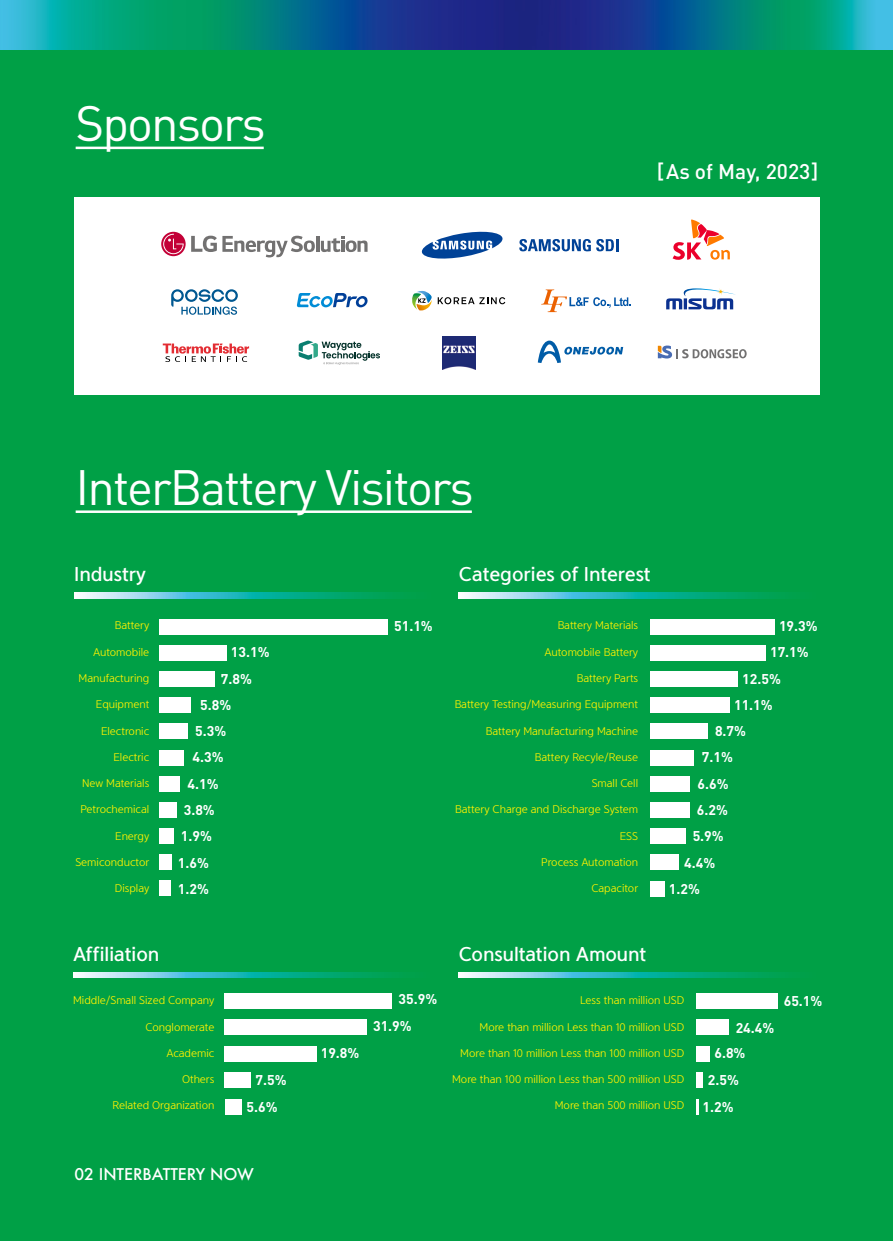
<style>
.page{position:relative;width:893px;height:1241px;background:#fff}
.page>*{position:absolute;margin:0;border:0;box-sizing:border-box;transform-origin:0 0}
.t1{font:49px "DIN Pro";letter-spacing:-.04em;color:#fff}
.t2{font:500 21px "DIN Pro";color:#fff}
.t3{font:17.5px "Yoon Gothic Std 770";color:#fff}
.t4{font:500 15.75px "Futura";color:#fff}
.t5{font:700 14px/26.8px "DIN Pro";color:#fff}
.t6{font:10.5px "Yoon Gothic Std 740";color:#fff100}
</style>
<div class="page">
<div style="left:0;top:42px;width:893px;height:1198px;background:#00a046"></div>
<hr style="left:76px;top:510px;width:396px;height:3px;background:#fff">
<img style="left:0;top:0;width:893px;height:50px">
<svg style="left:459px;top:972px;width:322px;height:5px"></svg>
<div style="left:696px;top:992px;width:82px;height:16px;background:#fff"></div>
<div style="left:696px;top:1019px;width:33px;height:15px;background:#fff"></div>
<div style="left:696px;top:1045px;width:13px;height:16px;background:#fff"></div>
<div style="left:696px;top:1072px;width:7px;height:15px;background:#fff"></div>
<hr style="left:696px;top:1098px;width:3px;height:16px;background:#fff">
<svg style="left:74px;top:592px;width:322px;height:6px"></svg>
<div style="left:159px;top:645px;width:67px;height:15px;background:#fff"></div>
<div style="left:159px;top:619px;width:229px;height:15px;background:#fff"></div>
<div style="left:159px;top:723px;width:29px;height:16px;background:#fff"></div>
<div style="left:159px;top:697px;width:32px;height:16px;background:#fff"></div>
<div style="left:159px;top:775px;width:21px;height:16px;background:#fff"></div>
<div style="left:159px;top:802px;width:17px;height:15px;background:#fff"></div>
<div style="left:159px;top:749px;width:25px;height:16px;background:#fff"></div>
<div style="left:159px;top:671px;width:56px;height:15px;background:#fff"></div>
<div style="left:159px;top:880px;width:12px;height:15px;background:#fff"></div>
<div style="left:159px;top:854px;width:13px;height:15px;background:#fff"></div>
<div style="left:159px;top:828px;width:15px;height:15px;background:#fff"></div>
<div style="left:650px;top:776px;width:40px;height:15px;background:#fff"></div>
<div style="left:650px;top:645px;width:115px;height:15px;background:#fff"></div>
<div style="left:650px;top:619px;width:124px;height:15px;background:#fff"></div>
<div style="left:650px;top:671px;width:88px;height:15px;background:#fff"></div>
<div style="left:650px;top:723px;width:58px;height:16px;background:#fff"></div>
<div style="left:650px;top:697px;width:79px;height:16px;background:#fff"></div>
<div style="left:650px;top:749px;width:44px;height:16px;background:#fff"></div>
<div style="left:650px;top:880px;width:15px;height:16px;background:#fff"></div>
<div style="left:650px;top:828px;width:36px;height:15px;background:#fff"></div>
<div style="left:650px;top:854px;width:29px;height:15px;background:#fff"></div>
<div style="left:650px;top:802px;width:40px;height:15px;background:#fff"></div>
<svg style="left:459px;top:592px;width:322px;height:6px"></svg>
<svg style="left:73px;top:972px;width:322px;height:5px"></svg>
<div style="left:225px;top:1019px;width:142px;height:15px;background:#fff"></div>
<div style="left:225px;top:992px;width:167px;height:16px;background:#fff"></div>
<div style="left:225px;top:1045px;width:92px;height:16px;background:#fff"></div>
<div style="left:225px;top:1098px;width:16px;height:16px;background:#fff"></div>
<div style="left:225px;top:1072px;width:26px;height:15px;background:#fff"></div>
<hr style="left:76px;top:147px;width:188px;height:2px;background:#fff">
<div style="left:74px;top:197px;width:745px;height:198px;background:#fff"></div>
<svg style="left:421px;top:231px;width:82px;height:28px"></svg>
<svg style="left:519px;top:239px;width:99px;height:12px"></svg>
<svg style="left:161px;top:232px;width:25px;height:24px"></svg>
<svg style="left:163px;top:234px;width:21px;height:20px"></svg>
<svg style="left:191px;top:236px;width:124px;height:21px"></svg>
<hr style="left:316px;top:236px;width:3px;height:16px;background:#727171">
<svg style="left:321px;top:236px;width:47px;height:16px"></svg>
<img style="left:443px;top:336px;width:32px;height:33px">
<svg style="left:297px;top:293px;width:71px;height:14px"></svg>
<svg style="left:412px;top:291px;width:20px;height:19px"></svg>
<svg style="left:438px;top:297px;width:67px;height:7px"></svg>
<svg style="left:299px;top:340px;width:81px;height:25px"></svg>
<svg style="left:666px;top:288px;width:70px;height:21px"></svg>
<svg style="left:541px;top:289px;width:90px;height:23px"></svg>
<svg style="left:163px;top:343px;width:86px;height:19px"></svg>
<svg style="left:538px;top:340px;width:85px;height:23px"></svg>
<svg style="left:673px;top:219px;width:57px;height:41px"></svg>
<svg style="left:171px;top:289px;width:67px;height:26px"></svg>
<svg style="left:658px;top:345px;width:89px;height:13px"></svg>
<h1 class="t1" style="left:76px;top:90px;width:192px">Sponsors</h1>
<h2 class="t2" style="left:657px;top:157px;width:163px">[As of May, 2023]</h2>
<h1 class="t1" style="left:76px;top:454px;width:400px">InterBattery Visitors</h1>
<h3 class="t3" style="left:74px;top:562px;width:73px">Industry</h3>
<p class="t6" style="left:115px;top:619px;width:36px">Battery</p>
<p class="t6" style="left:93px;top:645px;width:58px">Automobile</p>
<p class="t6" style="left:79px;top:671px;width:72px">Manufacturing</p>
<p class="t6" style="left:96px;top:697px;width:55px">Equipment</p>
<p class="t6" style="left:101px;top:724px;width:50px">Electronic</p>
<p class="t6" style="left:114px;top:750px;width:37px">Electric</p>
<p class="t6" style="left:82px;top:776px;width:69px">New Materials</p>
<p class="t6" style="left:80px;top:802px;width:70px">Petrochemical</p>
<p class="t6" style="left:115px;top:829px;width:36px">Energy</p>
<p class="t6" style="left:75px;top:855px;width:75px">Semiconductor</p>
<p class="t6" style="left:115px;top:881px;width:36px">Display</p>
<h3 class="t5" style="left:231px;top:638px;width:40px">13.1%</h3>
<h3 class="t5" style="left:221px;top:664px;width:33px">7.8%</h3>
<h3 class="t5" style="left:200px;top:690px;width:33px">5.8%</h3>
<h3 class="t5" style="left:195px;top:717px;width:33px">5.3%</h3>
<h3 class="t5" style="left:192px;top:743px;width:33px">4.3%</h3>
<h3 class="t5" style="left:184px;top:769px;width:36px;line-height:26.2px">4.1%<br>3.8%</h3>
<h3 class="t5" style="left:181px;top:822px;width:33px">1.9%</h3>
<h3 class="t5" style="left:178px;top:848px;width:33px">1.6%</h3>
<h3 class="t5" style="left:178px;top:874px;width:33px">1.2%</h3>
<h3 class="t5" style="left:394px;top:611px;width:40px">51.1%</h3>
<h3 class="t3" style="left:459px;top:562px;width:193px">Categories of Interest</h3>
<p class="t6" style="left:558px;top:619px;width:82px">Battery Materials</p>
<p class="t6" style="left:545px;top:645px;width:95px">Automobile Battery</p>
<p class="t6" style="left:577px;top:671px;width:63px">Battery Parts</p>
<p class="t6" style="left:455px;top:697px;width:185px">Battery Testing/Measuring Equipment</p>
<p class="t6" style="left:486px;top:724px;width:154px">Battery Manufacturing Machine</p>
<p class="t6" style="left:535px;top:750px;width:105px">Battery Recyle/Reuse</p>
<p class="t6" style="left:592px;top:776px;width:48px">Small Cell</p>
<p class="t6" style="left:455px;top:802px;width:185px">Battery Charge and Discharge System</p>
<p class="t6" style="left:620px;top:829px;width:20px">ESS</p>
<p class="t6" style="left:541px;top:855px;width:98px">Process Automation</p>
<p class="t6" style="left:591px;top:881px;width:48px">Capacitor</p>
<h3 class="t5" style="left:779px;top:611px;width:40px">19.3%</h3>
<h3 class="t5" style="left:770px;top:638px;width:40px">17.1%</h3>
<h3 class="t5" style="left:742px;top:664px;width:40px">12.5%</h3>
<h3 class="t5" style="left:734px;top:690px;width:40px">11.1%</h3>
<h3 class="t5" style="left:715px;top:717px;width:33px">8.7%</h3>
<h3 class="t5" style="left:702px;top:743px;width:33px">7.1%</h3>
<h3 class="t5" style="left:698px;top:769px;width:33px">6.6%</h3>
<h3 class="t5" style="left:697px;top:796px;width:33px">6.2%</h3>
<h3 class="t5" style="left:684px;top:822px;width:41px;line-height:26.2px;text-indent:8px">5.9%<br>4.4%</h3>
<h3 class="t5" style="left:669px;top:874px;width:33px">1.2%</h3>
<h3 class="t3" style="left:73px;top:941px;width:88px">Affiliation</h3>
<p class="t6" style="left:73px;top:993px;width:143px">Middle/Small Sized Company</p>
<p class="t6" style="left:146px;top:1020px;width:70px">Conglomerate</p>
<p class="t6" style="left:167px;top:1046px;width:49px">Academic</p>
<p class="t6" style="left:182px;top:1072px;width:34px">Others</p>
<p class="t6" style="left:113px;top:1098px;width:103px">Related Organization</p>
<h3 class="t5" style="left:255px;top:1065px;width:33px">7.5%</h3>
<h3 class="t5" style="left:247px;top:1092px;width:33px">5.6%</h3>
<h3 class="t4" style="left:74px;top:1163px;width:181px">02 INTERBATTERY NOW</h3>
<h3 class="t5" style="left:321px;top:1038px;width:40px">19.8%</h3>
<h3 class="t5" style="left:373px;top:985px;width:66px;text-indent:25px">35.9%<br>31.9%</h3>
<h3 class="t3" style="left:459px;top:941px;width:189px">Consultation Amount</h3>
<p class="t6" style="left:580px;top:993px;width:106px">Less than million USD</p>
<p class="t6" style="left:480px;top:1020px;width:206px">More than million Less than 10 million USD</p>
<p class="t6" style="left:460px;top:1046px;width:226px">More than 10 million Less than 100 million USD</p>
<p class="t6" style="left:452px;top:1072px;width:234px">More than 100 million Less than 500 million USD</p>
<p class="t6" style="left:555px;top:1098px;width:131px">More than 500 million USD</p>
<h3 class="t5" style="left:714px;top:1013px;width:61px;line-height:25.6px;text-indent:21px">24.4%<br>6.8%</h3>
<h3 class="t5" style="left:702px;top:1065px;width:38px;text-align:center">2.5%<br>1.2%</h3>
<h3 class="t5" style="left:784px;top:986px;width:40px">65.1%</h3>
</div>
